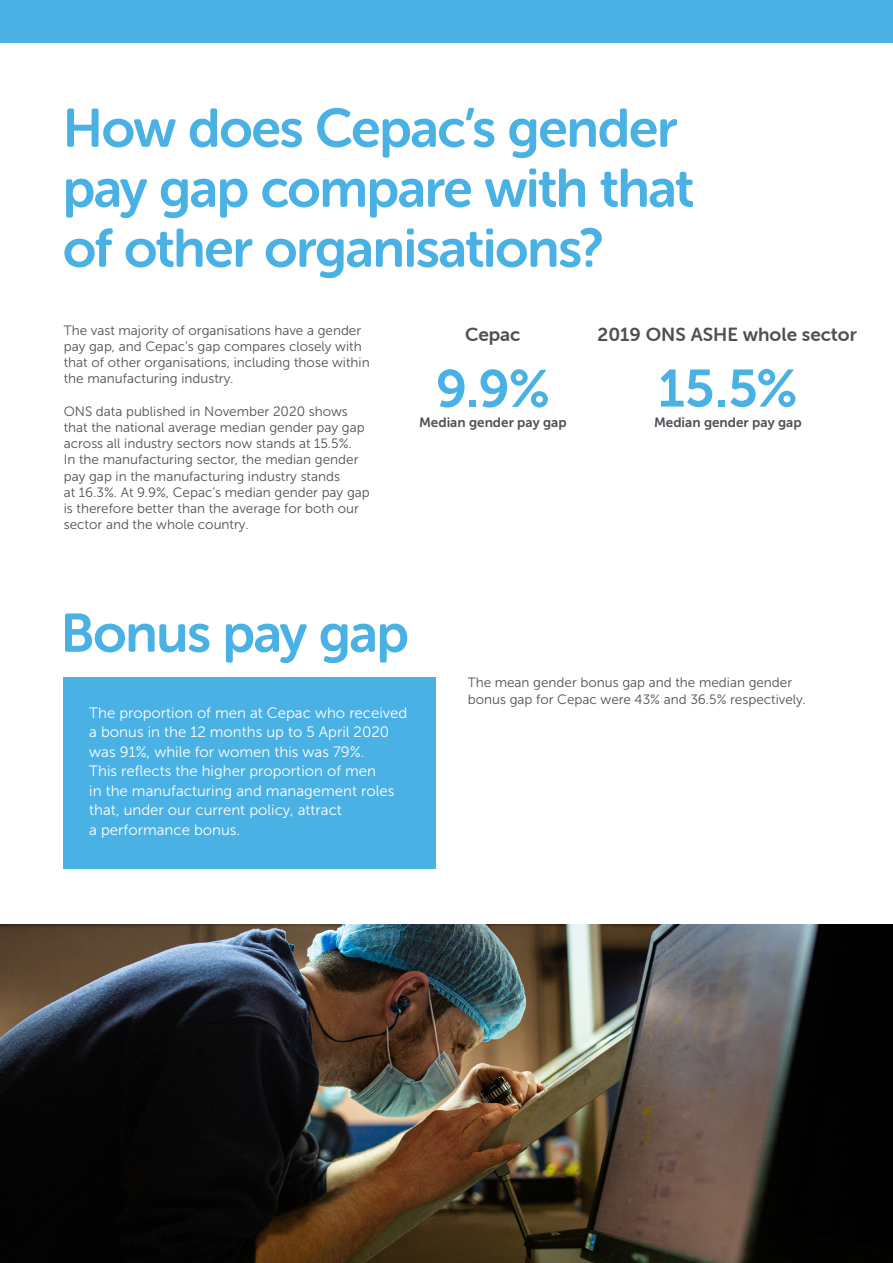
<style>
.page{position:relative;width:893px;height:1263px;background:#fff}
.page>*{position:absolute;margin:0;border:0;box-sizing:border-box;transform-origin:0 0}
.t1{font:54px/60px "Museo Sans Rounded 700";letter-spacing:-.025em;color:#4ab1e4}
.t2{font:52.2px "Museo Sans 700";color:#4ab1e4}
.t3{font:19.05px "Museo Sans Rounded 700";color:#4d5156}
.t4{font:15px/19.5px "Museo Sans 300";color:#fff}
.t5{font:13.5px/16.2px "Museo Sans 300";color:#4d5156}
.t6{font:13.5px "Museo Sans 700";color:#4d5156}
</style>
<div class="page">
<img style="left:0;top:925px;width:893px;height:338px">
<div style="left:0;top:0;width:893px;height:43px;background:#4ab1e4"></div>
<div style="left:64px;top:677px;width:372px;height:192px;background:#4ab1e4"></div>
<p class="t1" style="left:63px;top:98px;width:633px">How does Cepac’s gender pay gap compare with that of other organisations?</p>
<p class="t5" style="left:64px;top:322px;width:307px">The vast majority of organisations have a gender pay gap, and Cepac’s gap compares closely with that of other organisations, including those within the manufacturing industry.</p>
<p class="t5" style="left:64px;top:403px;width:308px">ONS data published in November 2020 shows that the national average median gender pay gap across all industry sectors now stands at 15.5%.<br>In the manufacturing sector, the median gender pay gap in the manufacturing industry stands<br>at 16.3%. At 9.9%, Cepac’s median gender pay gap is therefore better than the average for both our sector and the whole country.</p>
<p class="t3" style="left:465px;top:323px;width:57px">Cepac</p>
<p class="t3" style="left:597px;top:323px;width:261px">2019 ONS ASHE whole sector</p>
<p class="t2" style="left:436px;top:360px;width:116px">9.9%</p>
<p class="t6" style="left:419px;top:415px;width:149px">Median gender pay gap</p>
<p class="t2" style="left:658px;top:359px;width:141px">15.5%</p>
<p class="t6" style="left:654px;top:415px;width:149px">Median gender pay gap</p>
<p class="t1" style="left:61px;top:603px;width:350px">Bonus pay gap</p>
<p class="t4" style="left:89px;top:703px;width:319px">The proportion of men at Cepac who received a bonus in the 12 months up to 5 April 2020 was 91%, while for women this was 79%.<br>This reflects the higher proportion of men<br>in the manufacturing and management roles that, under our current policy, attract<br>a performance bonus.</p>
<p class="t5" style="left:468px;top:675px;width:340px">The mean gender bonus gap and the median gender bonus gap for Cepac were 43% and 36.5% respectively.</p>
</div>
